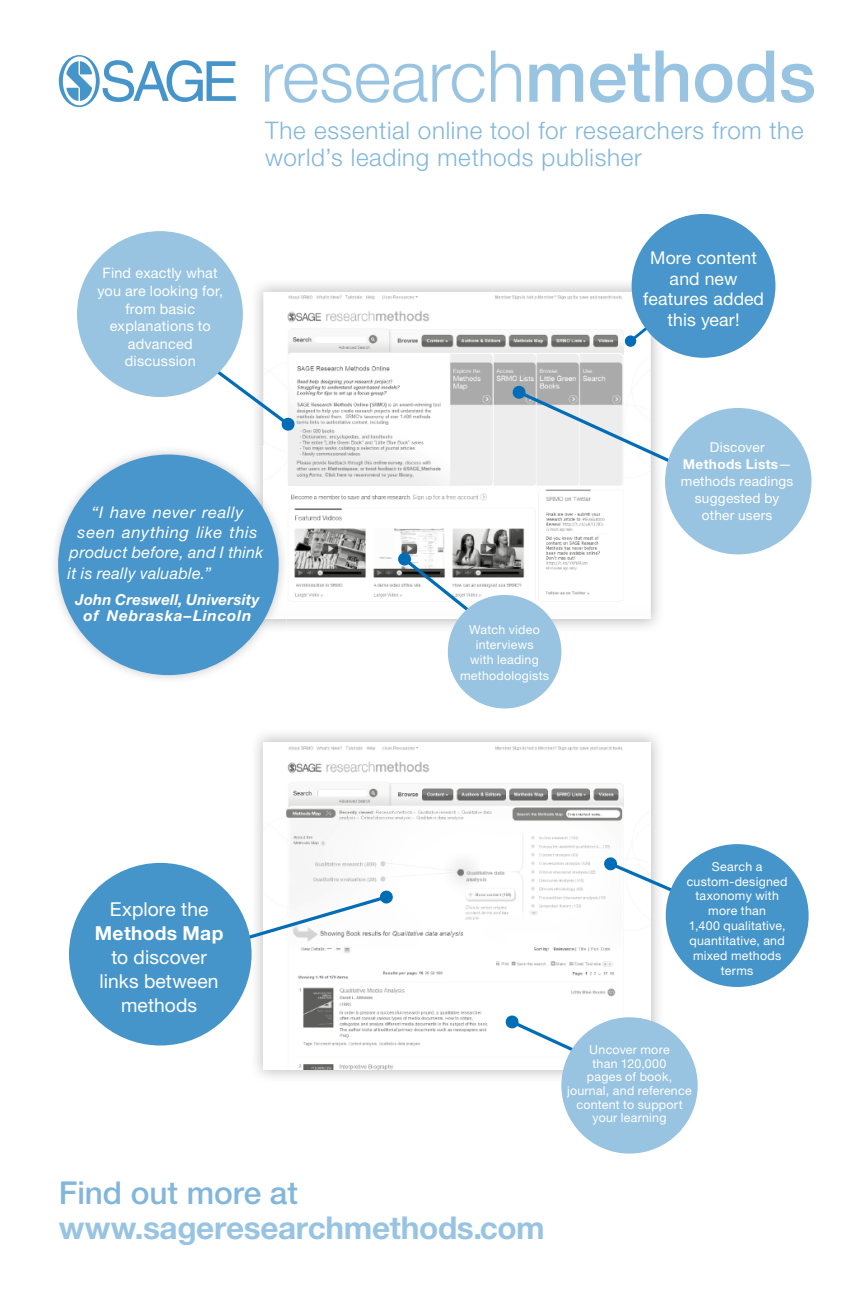
<style>
.page{position:relative;width:864px;height:1296px;background:#fff}
.page>*{position:absolute;margin:0;border:0;box-sizing:border-box;transform-origin:0 0}
.t1{font:700 31.6px "Helvetica Neue LT Std";letter-spacing:-.01em;color:#98c4e2}
.t2{font:500 31.6px "Helvetica Neue LT Std";color:#82b7db}
.t3{font:300 24.2px/27.8px "Helvetica Neue LT Std";letter-spacing:.03em;color:#82b7db}
.t4{font:19.2px/24px "Helvetica Neue LT Std";letter-spacing:.005em;color:#fff;text-align:center}
.t5{font:700 19.2px "Helvetica Neue LT Std";letter-spacing:.02em;color:#fff}
.t6{font:17.6px/20.8px "Helvetica Neue LT Std";letter-spacing:.01em;color:#fff;text-align:center}
.t7{font:italic 16px "Helvetica Neue LT Std";letter-spacing:.02em;color:#fff}
.t8{font:italic 700 15.2px/16.6px "Helvetica Neue LT Std";letter-spacing:.025em;color:#fff;text-align:center}
.t9{font:14.4px/17.6px "Helvetica Neue LT Std";letter-spacing:.015em;color:#fff;text-align:center}
.t10{font:13.6px/17px "Helvetica Neue LT Std";letter-spacing:.015em;color:#fff;text-align:center}
.t11{font:12.4px/14.8px "Helvetica Neue LT Std";letter-spacing:.02em;color:#fff;text-align:center}
.s1{font-weight:700}
</style>
<div class="page">
<img style="left:256px;top:734px;width:403px;height:344px">
<img style="left:264px;top:742px;width:387px;height:327px">
<svg style="left:606px;top:860px;width:86px;height:44px"></svg>
<svg style="left:604px;top:857px;width:13px;height:14px"></svg>
<div style="left:666px;top:844px;width:143px;height:143px;background:#4695ca;border-radius:50%"></div>
<svg style="left:505px;top:1015px;width:147px;height:63px"></svg>
<div style="left:561px;top:1017px;width:137px;height:137px;background:#98c4e2;border-radius:50%"></div>
<svg style="left:242px;top:893px;width:148px;height:50px"></svg>
<div style="left:380px;top:890px;width:13px;height:14px;background:#006db6;border-radius:50%"></div>
<div style="left:69px;top:863px;width:183px;height:183px;background:#4695ca;border-radius:50%"></div>
<img style="left:256px;top:284px;width:403px;height:348px">
<img style="left:264px;top:292px;width:387px;height:327px">
<svg style="left:169px;top:331px;width:126px;height:101px"></svg>
<div style="left:77px;top:231px;width:166px;height:166px;background:#98c4e2;border-radius:50%"></div>
<svg style="left:627px;top:255px;width:35px;height:90px"></svg>
<div style="left:625px;top:335px;width:11px;height:12px;background:#006db6;border-radius:50%"></div>
<div style="left:632px;top:214px;width:143px;height:144px;background:#4896cb;border-radius:50%"></div>
<svg style="left:400px;top:555px;width:109px;height:89px"></svg>
<div style="left:398px;top:553px;width:13px;height:13px;background:#006db6;border-radius:50%"></div>
<div style="left:448px;top:595px;width:113px;height:113px;background:#98c4e2;border-radius:50%"></div>
<svg style="left:512px;top:385px;width:211px;height:103px"></svg>
<div style="left:665px;top:408px;width:147px;height:146px;background:#98c4e2;border-radius:50%"></div>
<img style="left:54px;top:450px;width:207px;height:229px">
<img style="left:251px;top:446px;width:36px;height:186px">
<img style="left:264px;top:446px;width:23px;height:173px">
<div style="left:58px;top:455px;width:221px;height:220px;background:#4896cb;border-radius:50%"></div>
<svg style="left:265px;top:64px;width:220px;height:39px"></svg>
<svg style="left:491px;top:51px;width:30px;height:51px"></svg>
<svg style="left:529px;top:64px;width:54px;height:38px"></svg>
<svg style="left:590px;top:54px;width:60px;height:49px"></svg>
<svg style="left:656px;top:51px;width:32px;height:51px"></svg>
<svg style="left:695px;top:51px;width:79px;height:52px"></svg>
<svg style="left:781px;top:64px;width:33px;height:39px"></svg>
<svg style="left:59px;top:55px;width:177px;height:52px"></svg>
<p class="t9" style="left:97px;top:264px;width:127px">Find exactly what you are looking for, from basic explanations to advanced discussion</p>
<h2 class="t3" style="left:265px;top:116px;width:540px">The essential online tool for researchers from the world’s leading methods publisher</h2>
<h3 class="t6" style="left:643px;top:247px;width:122px">More content and new features added this year!</h3>
<p class="t7" style="left:92px;top:503px;width:153px">“I have never really</p>
<p class="t7" style="left:78px;top:523px;width:181px">seen anything like this</p>
<p class="t7" style="left:70px;top:543px;width:195px">product before, and I think</p>
<p class="t7" style="left:68px;top:563px;width:145px">it is really valuable.”</p>
<p class="t8" style="left:76px;top:591px;width:185px">John Creswell, University of Nebraska–Lincoln</p>
<p class="t11" style="left:460px;top:621px;width:90px;line-height:15.4px">Watch video interviews<br>with leading methodologists</p>
<p class="t10" style="left:681px;top:439px;width:114px">Discover<br><span class="s1">Methods Lists</span>— methods readings suggested by other users</p>
<h3 class="t4" style="left:110px;top:897px;width:100px">Explore the</h3>
<h3 class="t5" style="left:95px;top:921px;width:130px">Methods Map</h3>
<h3 class="t4" style="left:100px;top:945px;width:120px">to discover links between methods</h3>
<h1 class="t2" style="left:59px;top:1174px;width:241px">Find out more at</h1>
<h1 class="t1" style="left:59px;top:1208px;width:487px">www.sageresearchmethods.com</h1>
<p class="t11" style="left:687px;top:859px;width:102px">Search a custom-designed taxonomy with more than<br>1,400 qualitative, quantitative, and mixed methods terms</p>
<p class="t11" style="left:567px;top:1043px;width:126px;line-height:13.6px">Uncover more<br>than 120,000<br>pages of book, journal, and reference content to support your learning</p>
</div>
